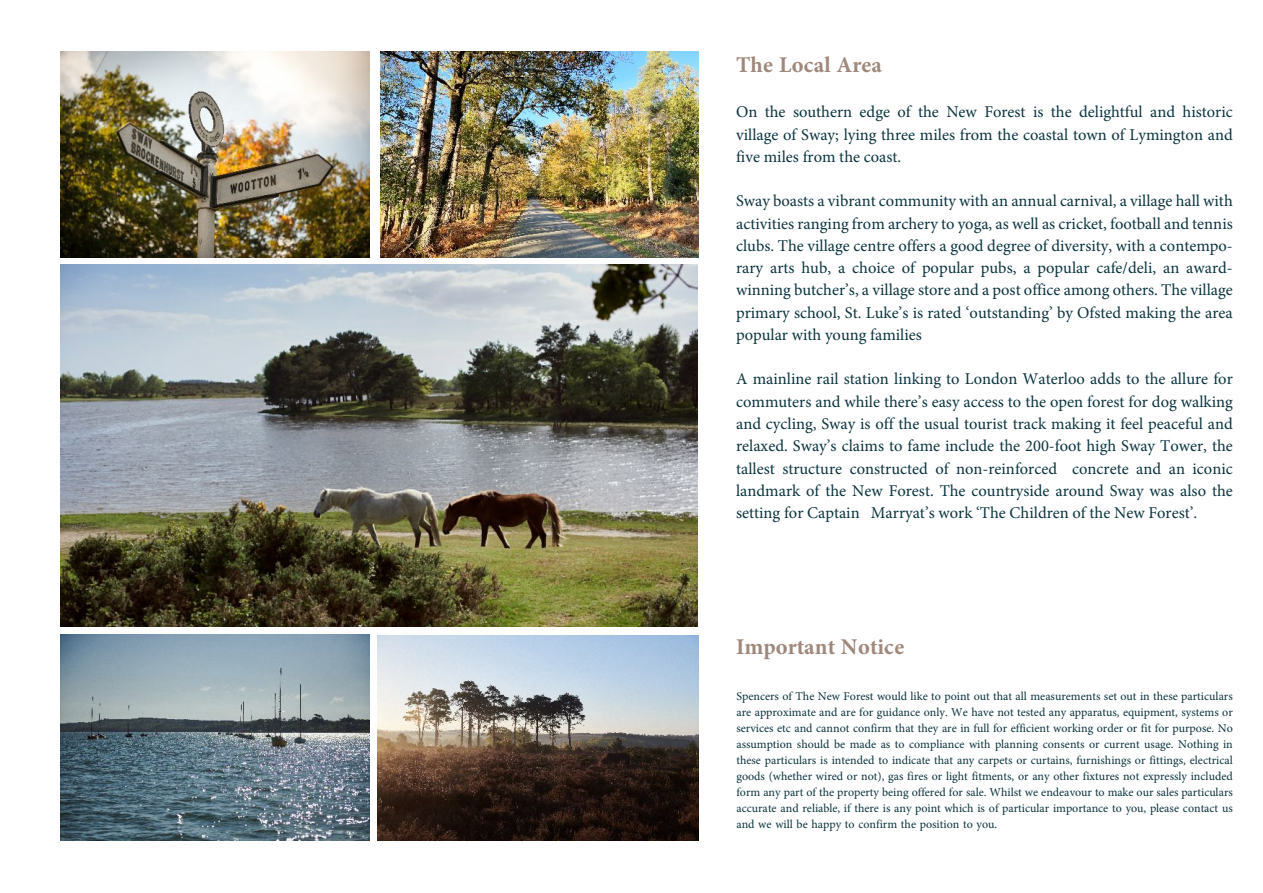
<style>
.page{position:relative;width:1263px;height:893px;background:#fff}
.page>*{position:absolute;margin:0;border:0;box-sizing:border-box;transform-origin:0 0}
.t1{font:700 22.5px "Minion Pro";letter-spacing:.005em;color:#9e887b}
.t2{font:16.5px/22.2px "Minion Pro";color:#0b343e;text-align:justify}
.t3{font:12px/16px "Minion Pro";color:#0b333d;text-align:justify}
</style>
<div class="page">
<img style="left:380px;top:52px;width:318px;height:205px">
<img style="left:378px;top:635px;width:320px;height:205px">
<img style="left:61px;top:635px;width:309px;height:206px">
<img style="left:61px;top:52px;width:308px;height:205px">
<img style="left:61px;top:264px;width:637px;height:363px">
<h1 class="t1" style="left:736px;top:56px;width:148px">The Local Area</h1>
<p class="t2" style="left:736px;top:102px;width:498px">On the southern edge of the New Forest is the delightful and historic village of Sway; lying three miles from the coastal town of Lymington and five miles from the coast.</p>
<p class="t2" style="left:736px;top:191px;width:498px">Sway boasts a vibrant community with an annual carnival, a village hall with activities ranging from archery to yoga, as well as cricket, football and tennis clubs. The village centre offers a good degree of diversity, with a contempo&shy;rary arts hub, a choice of popular pubs, a popular cafe/deli, an award&shy;winning butcher’s, a village store and a post office among others. The village primary school, St. Luke’s is rated ‘outstanding’ by Ofsted making the area popular with young families</p>
<p class="t2" style="left:736px;top:370px;width:498px">A mainline rail station linking to London Waterloo adds to the allure for commuters and while there’s easy access to the open forest for dog walking and cycling, Sway is off the usual tourist track making it feel peaceful and relaxed. Sway’s claims to fame include the 200-foot high Sway Tower, the tallest structure constructed of non-reinforced concrete and an iconic landmark of the New Forest. The countryside around Sway was also the setting for Captain Marryat’s work ‘The Children of the New Forest’.</p>
<h1 class="t1" style="left:736px;top:638px;width:170px">Important Notice</h1>
<p class="t3" style="left:736px;top:689px;width:498px">Spencers of The New Forest would like to point out that all measurements set out in these particulars are approximate and are for guidance only. We have not tested any apparatus, equipment, systems or services etc and cannot confirm that they are in full for efficient working order or fit for purpose. No assumption should be made as to compliance with planning consents or current usage. Nothing in these particulars is intended to indicate that any carpets or curtains, furnishings or fittings, electrical goods (whether wired or not), gas fires or light fitments, or any other fixtures not expressly included form any part of the property being offered for sale. Whilst we endeavour to make our sales particulars accurate and reliable, if there is any point which is of particular importance to you, please contact us and we will be happy to confirm the position to you.</p>
</div>
